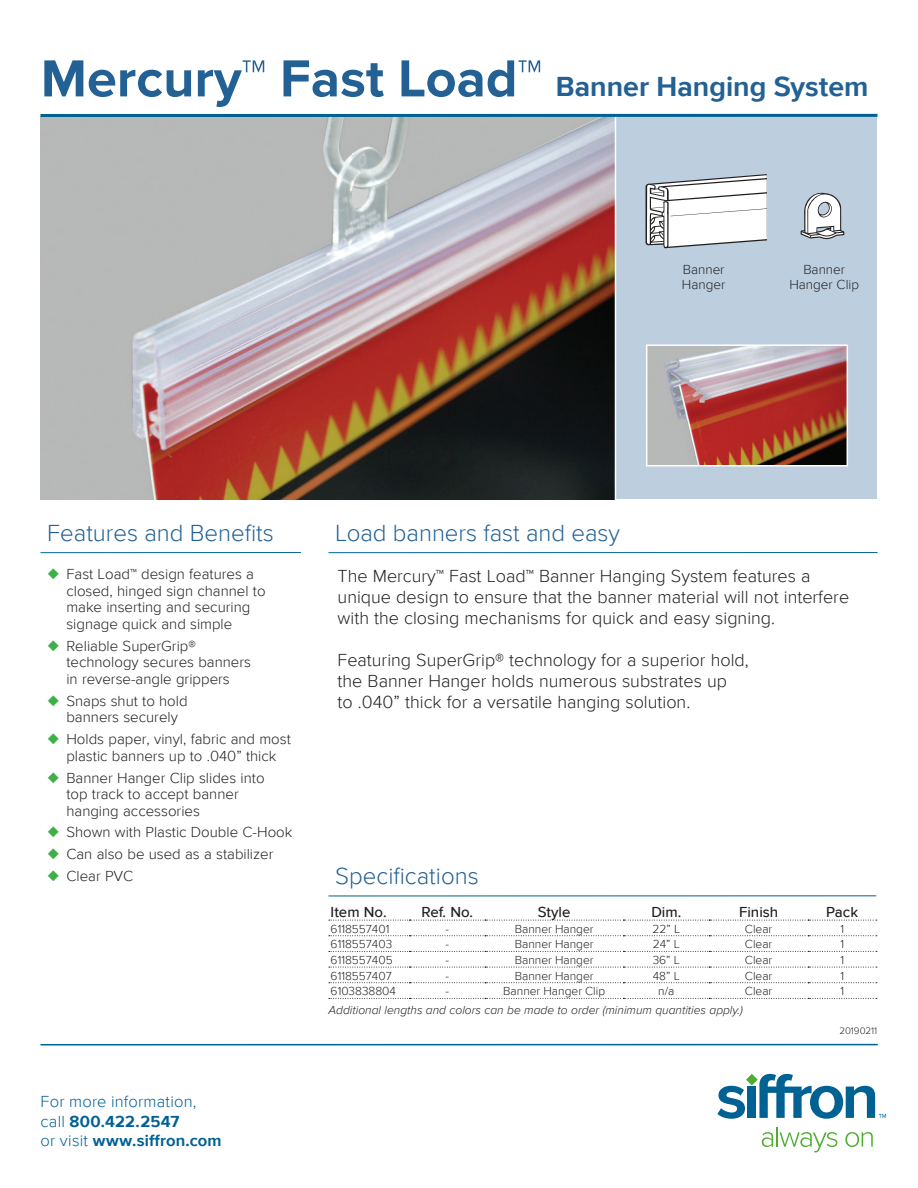
<style>
.page{position:relative;width:918px;height:1188px;background:#fff}
.page>*{position:absolute;margin:0;border:0;box-sizing:border-box;transform-origin:0 0}
.t1{font:700 28.5px "Proxima Nova";color:#236194}
.t2{font:300 24px "Proxima Nova";color:#236194}
.t3{font:300 18px/21px "Proxima Nova";color:#231f20}
.t4{font:300 16.5px/19.8px "Proxima Nova";letter-spacing:.01em;color:#006193}
.t5{font:700 16.5px "Proxima Nova";letter-spacing:.01em;color:#006193}
.t6{font:300 15px/16.5px "Proxima Nova";color:#231f20}
.t7{font:500 15px "Proxima Nova";color:#231f20}
.Item_No{font:300 13.5px/15px "Proxima Nova";color:#231f20}
.t8{font:300 12px "Proxima Nova";color:#231f20}
.t9{font:italic 300 12px "Proxima Nova";color:#231f20}
.t10{font:300 9.75px "Proxima Nova";color:#231f20}
.s1{font-size:54px}
.s2{color:#3eb049}
.s3{font-weight:700}
.s4{font-weight:300}
</style>
<div class="page">
<div style="left:615px;top:117px;width:262px;height:382px;background:#bdcfdf"></div>
<img style="left:40px;top:117px;width:575px;height:382px">
<hr style="left:615px;top:117px;width:1px;height:387px;background:#fff">
<hr style="left:41px;top:114px;width:837px;height:3px;background:#006193">
<hr style="left:41px;top:552px;width:260px;height:1px;background:#006193">
<hr style="left:329px;top:552px;width:548px;height:1px;background:#006193">
<hr style="left:329px;top:895px;width:547px;height:1px;background:#006193">
<hr style="left:40px;top:1044px;width:838px;height:1px;background:#006193">
<svg style="left:762px;top:1127px;width:75px;height:25px"></svg>
<svg style="left:845px;top:1132px;width:28px;height:15px"></svg>
<svg style="left:717px;top:1074px;width:169px;height:45px"></svg>
<svg style="left:801px;top:193px;width:44px;height:46px"></svg>
<svg style="left:646px;top:174px;width:121px;height:74px;background:#dddee0"></svg>
<img style="left:649px;top:347px;width:196px;height:116px">
<div style="left:646px;top:344px;width:202px;height:122px;border:2px solid #fff"></div>
<svg style="left:329px;top:998px;width:548px;height:1px"></svg>
<svg style="left:329px;top:920px;width:548px;height:1px"></svg>
<svg style="left:329px;top:935px;width:548px;height:1px"></svg>
<svg style="left:329px;top:951px;width:548px;height:1px"></svg>
<svg style="left:329px;top:967px;width:548px;height:1px"></svg>
<svg style="left:329px;top:982px;width:548px;height:1px"></svg>
<p class="t1" style="left:41px;top:71px;width:829px"><span class="s1">Mercury™ Fast Load™</span> Banner Hanging System</p>
<p class="Item_No" style="left:682px;top:263px;width:45px">Banner<br>Hanger</p>
<p class="Item_No" style="left:803px;top:263px;width:43px">Banner</p>
<p class="Item_No" style="left:789px;top:278px;width:71px">Hanger Clip</p>
<p class="t2" style="left:47px;top:519px;width:228px">Features and Benefits</p>
<p class="t2" style="left:335px;top:519px;width:286px">Load banners fast and easy</p>
<p class="t6" style="left:66px;top:567px;width:201px;text-indent:-19px"><span class="s2">◆</span> Fast Load™ design features a closed, hinged sign channel to make inserting and securing signage quick and simple</p>
<p class="t6" style="left:66px;top:638px;width:186px;text-indent:-19px"><span class="s2">◆</span> Reliable SuperGrip® technology secures banners in reverse-angle grippers</p>
<p class="t6" style="left:66px;top:693px;width:123px;text-indent:-19px"><span class="s2">◆</span> Snaps shut to hold banners securely</p>
<p class="t6" style="left:48px;top:731px;width:245px;text-align:center"><span class="s2">◆</span> Holds paper, vinyl, fabric and most plastic banners up to .040” thick</p>
<p class="t6" style="left:66px;top:770px;width:200px;text-indent:-19px"><span class="s2">◆</span> Banner Hanger Clip slides into top track to accept banner hanging accessories</p>
<p class="t6" style="left:48px;top:825px;width:246px"><span class="s2">◆</span> Shown with Plastic Double C-Hook</p>
<p class="t6" style="left:48px;top:847px;width:227px"><span class="s2">◆</span> Can also be used as a stabilizer</p>
<p class="t6" style="left:48px;top:868px;width:87px"><span class="s2">◆</span> Clear PVC</p>
<p class="t4" style="left:41px;top:1092px;width:158px">For more information, call <span class="s3">800.422.2547</span></p>
<p class="t5" style="left:41px;top:1131px;width:183px"><span class="s4">or visit</span> www.siffron.com</p>
<p class="t3" style="left:338px;top:566px;width:513px">The Mercury™ Fast Load™ Banner Hanging System features a unique design to ensure that the banner material will not interfere with the closing mechanisms for quick and easy signing.</p>
<p class="t3" style="left:338px;top:650px;width:413px">Featuring SuperGrip® technology for a superior hold, the Banner Hanger holds numerous substrates up<br>to .040” thick for a versatile hanging solution.</p>
<p class="t2" style="left:335px;top:862px;width:145px">Specifications</p>
<p class="t7" style="left:331px;top:904px;width:58px">Item No.</p>
<p class="t7" style="left:422px;top:904px;width:53px">Ref. No.</p>
<p class="t7" style="left:538px;top:904px;width:34px">Style</p>
<p class="t7" style="left:651px;top:904px;width:31px">Dim.</p>
<p class="t7" style="left:739px;top:904px;width:41px">Finish</p>
<p class="t7" style="left:826px;top:904px;width:33px">Pack</p>
<p class="t8" style="left:331px;top:922px;width:60px">6118557401</p>
<p class="t8" style="left:446px;top:922px;width:5px">-</p>
<p class="t8" style="left:515px;top:922px;width:80px">Banner Hanger</p>
<p class="t8" style="left:652px;top:922px;width:29px">22” L</p>
<p class="t8" style="left:745px;top:922px;width:29px">Clear</p>
<p class="t8" style="left:840px;top:922px;width:5px">1</p>
<p class="t8" style="left:331px;top:937px;width:63px">6118557403</p>
<p class="t8" style="left:446px;top:937px;width:5px">-</p>
<p class="t8" style="left:515px;top:937px;width:80px">Banner Hanger</p>
<p class="t8" style="left:653px;top:937px;width:29px">24” L</p>
<p class="t8" style="left:745px;top:937px;width:29px">Clear</p>
<p class="t8" style="left:840px;top:937px;width:5px">1</p>
<p class="t8" style="left:331px;top:953px;width:64px">6118557405</p>
<p class="t8" style="left:446px;top:953px;width:5px">-</p>
<p class="t8" style="left:515px;top:953px;width:80px">Banner Hanger</p>
<p class="t8" style="left:653px;top:953px;width:29px">36” L</p>
<p class="t8" style="left:745px;top:953px;width:29px">Clear</p>
<p class="t8" style="left:840px;top:953px;width:5px">1</p>
<p class="t8" style="left:331px;top:969px;width:63px">6118557407</p>
<p class="t8" style="left:446px;top:969px;width:5px">-</p>
<p class="t8" style="left:515px;top:969px;width:80px">Banner Hanger</p>
<p class="t8" style="left:653px;top:969px;width:29px">48” L</p>
<p class="t8" style="left:745px;top:969px;width:29px">Clear</p>
<p class="t8" style="left:840px;top:969px;width:5px">1</p>
<p class="t8" style="left:331px;top:984px;width:67px">6103838804</p>
<p class="t8" style="left:446px;top:984px;width:5px">-</p>
<p class="t8" style="left:503px;top:984px;width:104px">Banner Hanger Clip</p>
<p class="t8" style="left:658px;top:984px;width:18px">n/a</p>
<p class="t8" style="left:745px;top:984px;width:29px">Clear</p>
<p class="t8" style="left:840px;top:984px;width:5px">1</p>
<p class="t9" style="left:329px;top:1003px;width:416px">Additional lengths and colors can be made to order (minimum quantities apply.)</p>
<p class="t10" style="left:839px;top:1025px;width:39px">20190211</p>
</div>
